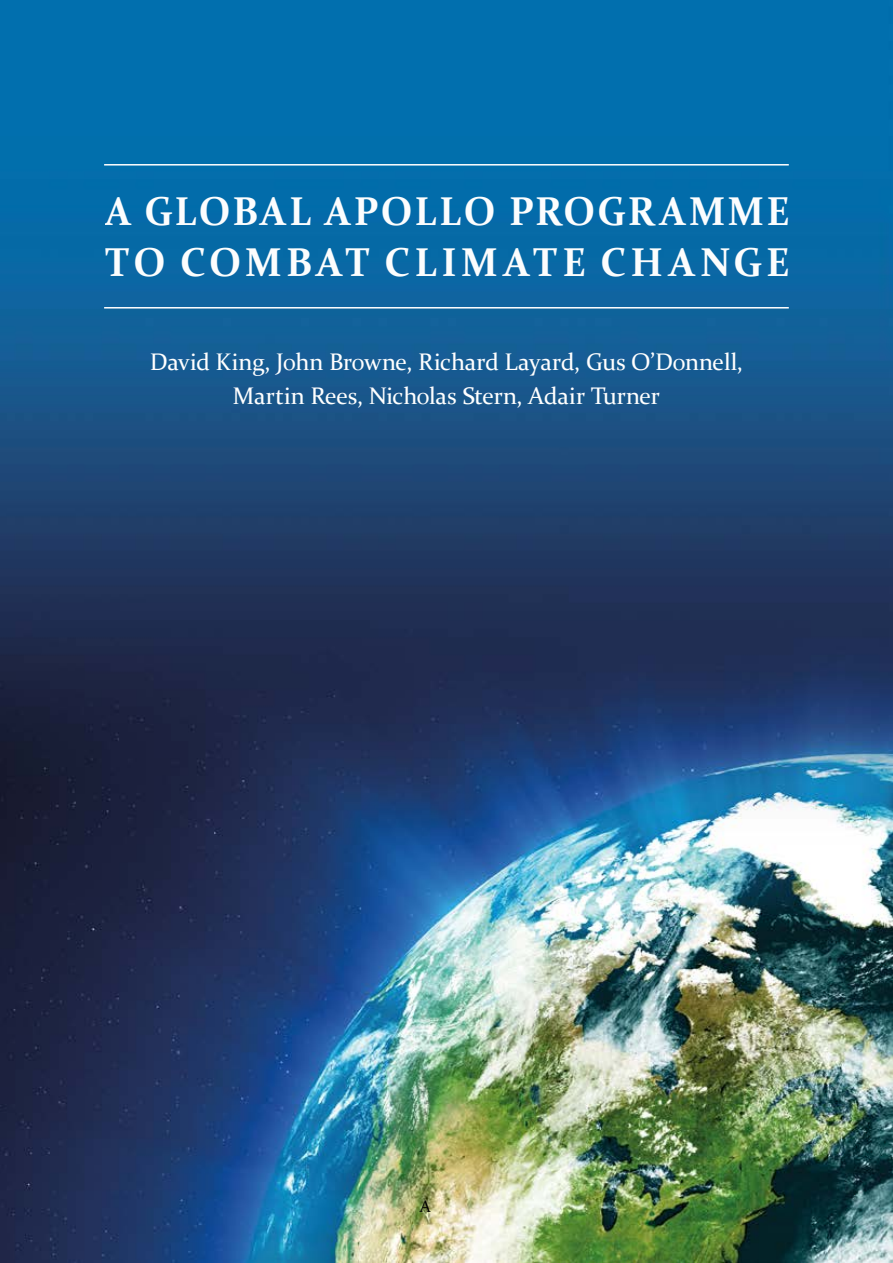
<style>
.page{position:relative;width:893px;height:1263px;background:#fff}
.page>*{position:absolute;margin:0;border:0;box-sizing:border-box;transform-origin:0 0}
.t1{font:700 40.35px/51px "Constantia";letter-spacing:.08em;color:#fff}
.t2{font:24px/34.5px "Constantia";letter-spacing:-.005em;color:#fff;text-align:center}
.t3{font:16.5px "Constantia";color:#000}
</style>
<div class="page">
<img style="left:0;top:0;width:893px;height:1263px">
<hr style="left:104px;top:164px;width:685px;height:2px;background:#fff">
<hr style="left:104px;top:307px;width:685px;height:1px;background:#fff">
<h1 class="t1" style="left:105px;top:184px;width:686px">A GLOBAL APOLLO PROGRAMME<br>TO COMBAT CLIMATE CHANGE</h1>
<p class="t2" style="left:150px;top:343px;width:595px">David King, John Browne, Richard Layard, Gus O’Donnell,<br>Martin Rees, Nicholas Stern, Adair Turner</p>
<p class="t3" style="left:420px;top:1195px;width:13px">A</p>
</div>
